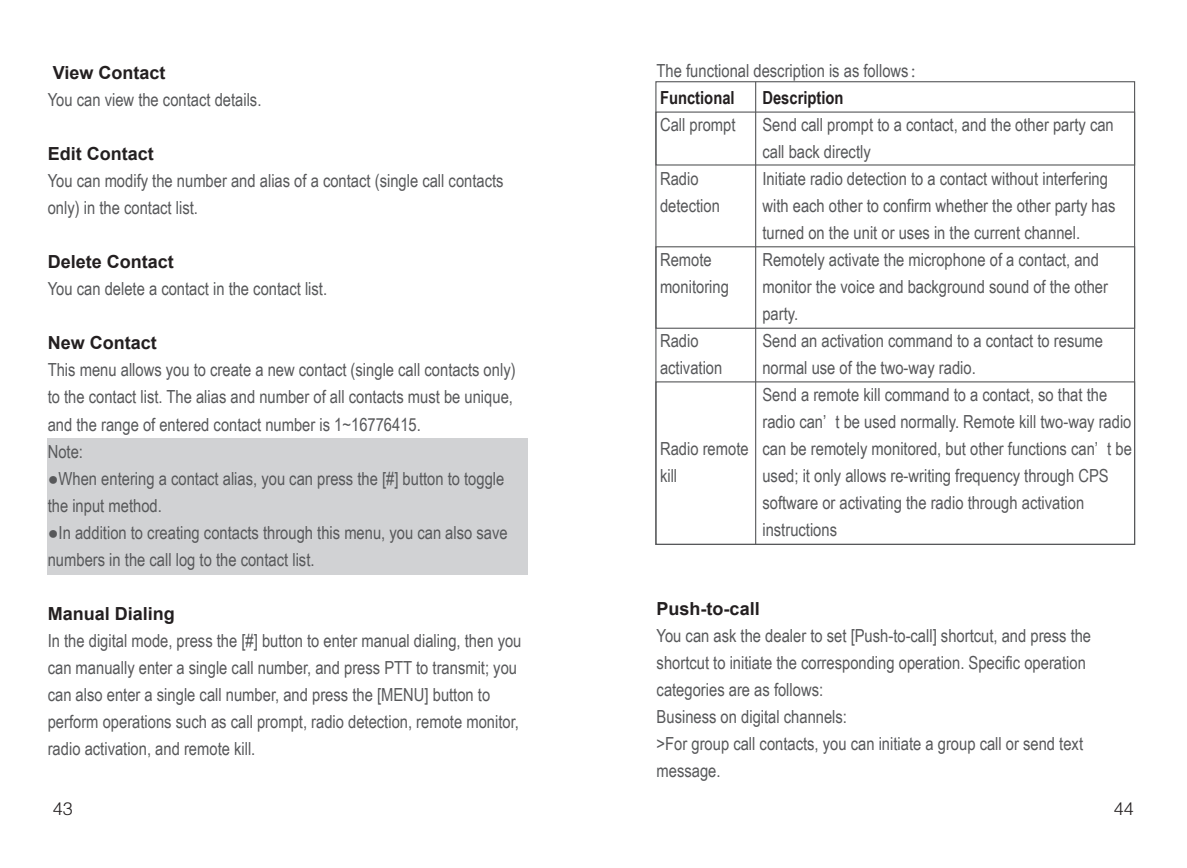
<style>
.page{position:relative;width:1187px;height:868px;background:#fff}
.page>*{position:absolute;margin:0;border:0;box-sizing:border-box;transform-origin:0 0}
.t1{font:18px/27px "Arial Narrow";color:#57585a}
.t2{font:700 18px "Arial";color:#231f20}
.t3{font:700 18px "Arial Narrow";color:#231f20}
.t4{font:18px "FZZDXJW GB1 0";color:#231f20}
.s1{font-family:"Adobe Song Std";font-weight:300}
.s2{font-weight:700;color:#231f20}
</style>
<div class="page">
<div style="left:48px;top:438px;width:480px;height:136px;background:#d1d2d4"></div>
<div style="left:655px;top:111px;width:480px;height:54px;border:1px solid #57585a"></div>
<div style="left:655px;top:246px;width:480px;height:83px;border:1px solid #57585a"></div>
<div style="left:655px;top:381px;width:480px;height:164px;border:1px solid #57585a"></div>
<hr style="left:755px;top:82px;width:1px;height:462px;background:#57585a">
<p class="t2" style="left:53px;top:61px;width:114px">View Contact</p>
<p class="t1" style="left:48px;top:86px;width:215px">You can view the contact details.</p>
<p class="t2" style="left:48px;top:142px;width:108px">Edit Contact</p>
<p class="t1" style="left:48px;top:167px;width:457px">You can modify the number and alias of a contact (single call contacts only) in the contact list.</p>
<p class="t2" style="left:48px;top:250px;width:128px">Delete Contact</p>
<p class="t1" style="left:48px;top:275px;width:281px">You can delete a contact in the contact list.</p>
<p class="t2" style="left:48px;top:331px;width:111px">New Contact</p>
<p class="t1" style="left:48px;top:356px;width:469px">This menu allows you to create a new contact (single call contacts only) to the contact list. The alias and number of all contacts must be unique, and the range of entered contact number is 1~16776415.<br>Note:</p>
<p class="t1" style="left:48px;top:464px;width:458px">●When entering a contact alias, you can press the [#] button to toggle the input method.</p>
<p class="t1" style="left:48px;top:518px;width:461px">●In addition to creating contacts through this menu, you can also save numbers in the call log to the contact list.</p>
<p class="t2" style="left:48px;top:601px;width:129px">Manual Dialing</p>
<p class="t1" style="left:48px;top:626px;width:475px">In the digital mode, press the [#] button to enter manual dialing, then you can manually enter a single call number, and press PTT to transmit; you can also enter a single call number, and press the [MENU] button to perform operations such as call prompt, radio detection, remote monitor, radio activation, and remote kill.</p>
<p class="t1" style="left:656px;top:56px;width:271px">The functional description is as follows<span class="s1">：<br></span><span class="s2">Functional</span></p>
<p class="t1" style="left:660px;top:110px;width:77px">Call prompt</p>
<p class="t1" style="left:660px;top:164px;width:61px">Radio detection</p>
<p class="t3" style="left:762px;top:84px;width:83px">Description</p>
<p class="t1" style="left:762px;top:110px;width:371px">Send call prompt to a contact, and the other party can call back directly<br>Initiate radio detection to a contact without interfering with each other to confirm whether the other party has turned on the unit or uses in the current channel.<br>Remotely activate the microphone of a contact, and monitor the voice and background sound of the other party.<br>Send an activation command to a contact to resume normal use of the two-way radio.<br>Send a remote kill command to a contact, so that the radio can’ t be used normally. Remote kill two-way radio can be remotely monitored, but other functions can’ t be used; it only allows re-writing frequency through CPS software or activating the radio through activation instructions</p>
<p class="t1" style="left:660px;top:245px;width:70px">Remote monitoring</p>
<p class="t1" style="left:660px;top:326px;width:64px">Radio activation</p>
<p class="t1" style="left:660px;top:434px;width:90px">Radio remote kill</p>
<p class="t2" style="left:656px;top:597px;width:105px">Push-to-call</p>
<p class="t1" style="left:656px;top:621px;width:436px">You can ask the dealer to set [Push-to-call] shortcut, and press the shortcut to initiate the corresponding operation. Specific operation categories are as follows:<br>Business on digital channels:<br>&gt;For group call contacts, you can initiate a group call or send text message.</p>
<p class="t4" style="left:53px;top:798px;width:21px">43</p>
<p class="t4" style="left:1113px;top:798px;width:21px">44</p>
</div>
